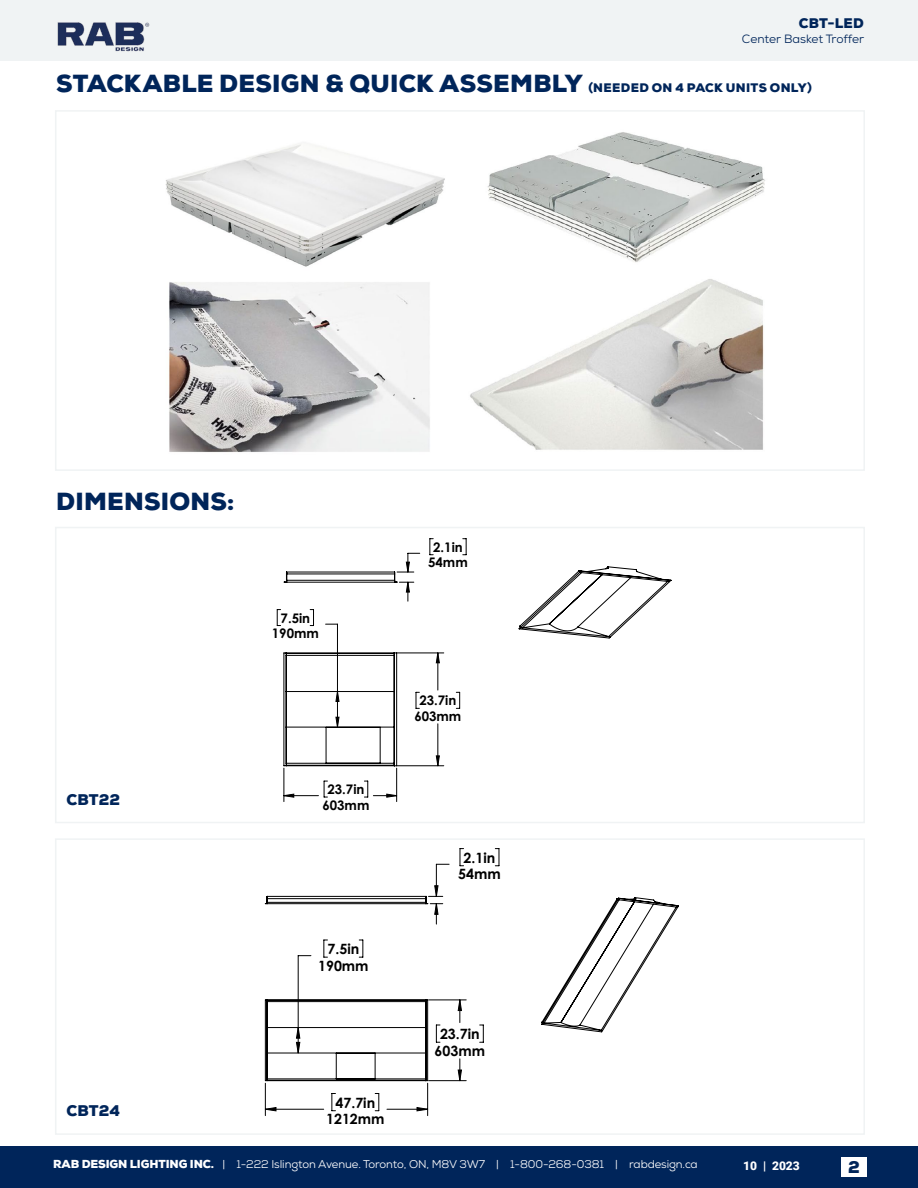
<style>
.page{position:relative;width:918px;height:1188px;background:#fff}
.page>*{position:absolute;margin:0;border:0;box-sizing:border-box;transform-origin:0 0}
.t1{font:900 24px "Nexa";letter-spacing:.01em;color:#00255a}
.t2{font:900 16.5px "Nexa";color:#00255a}
.t3{font:900 15px "Nexa";color:#00255a}
.t4{font:700 14.25px/16.6px "Century Gothic";color:#000;text-align:center}
.t5{font:900 13.5px "Nexa";letter-spacing:.015em;color:#00255a}
.t6{font:700 13.2px/15.5px "Century Gothic";color:#000;text-align:center}
.t7{font:12px "Nexa";letter-spacing:-.005em;color:#00255a}
.t8{font:900 12px "Roboto";color:#fff}
.t9{font:11.25px "Nexa";letter-spacing:-.01em;color:#fff}
.s1{font-size:12px}
.s2{font-weight:900}
</style>
<div class="page">
<div style="left:0;top:1147px;width:918px;height:41px;background:#00255a"></div>
<div style="left:0;top:0;width:918px;height:60px;background:#f0f3f4"></div>
<img style="left:57px;top:22px;width:93px;height:30px">
<div style="left:841px;top:1158px;width:26px;height:19px;background:#fff"></div>
<svg style="left:456px;top:692px;width:4px;height:17px"></svg>
<hr style="left:397px;top:766px;width:47px;height:1px;background:#000">
<hr style="left:397px;top:653px;width:47px;height:1px;background:#000">
<hr style="left:396px;top:768px;width:1px;height:34px;background:#000">
<hr style="left:284px;top:768px;width:1px;height:34px;background:#000">
<svg style="left:463px;top:538px;width:4px;height:17px"></svg>
<svg style="left:277px;top:538px;width:163px;height:260px"></svg>
<svg style="left:519px;top:566px;width:152px;height:72px"></svg>
<div style="left:55px;top:527px;width:810px;height:296px;border:2px solid #f0f3f4"></div>
<img style="left:165px;top:132px;width:600px;height:320px">
<div style="left:55px;top:110px;width:810px;height:361px;border:2px solid #f0f3f4"></div>
<svg style="left:460px;top:848px;width:4px;height:19px"></svg>
<svg style="left:495px;top:848px;width:5px;height:19px"></svg>
<svg style="left:437px;top:864px;width:12px;height:1px"></svg>
<hr style="left:436px;top:864px;width:1px;height:32px;background:#000">
<svg style="left:480px;top:1025px;width:4px;height:18px"></svg>
<hr style="left:429px;top:1000px;width:37px;height:1px;background:#000">
<hr style="left:429px;top:1080px;width:37px;height:1px;background:#000">
<hr style="left:265px;top:1083px;width:1px;height:33px;background:#000">
<hr style="left:427px;top:1083px;width:1px;height:33px;background:#000">
<svg style="left:265px;top:886px;width:196px;height:225px"></svg>
<hr style="left:267px;top:902px;width:159px;height:1px;background:#000">
<hr style="left:267px;top:903px;width:159px;height:1px;background:#000">
<hr style="left:267px;top:898px;width:159px;height:1px;background:#000">
<hr style="left:267px;top:896px;width:159px;height:1px;background:#000">
<svg style="left:426px;top:896px;width:17px;height:28px"></svg>
<svg style="left:265px;top:896px;width:3px;height:9px"></svg>
<svg style="left:336px;top:1054px;width:1px;height:25px"></svg>
<svg style="left:375px;top:1054px;width:1px;height:25px"></svg>
<hr style="left:267px;top:1053px;width:159px;height:1px;background:#000">
<hr style="left:267px;top:1027px;width:159px;height:1px;background:#000">
<hr style="left:267px;top:1001px;width:159px;height:1px;background:#000">
<hr style="left:267px;top:1079px;width:159px;height:1px;background:#000">
<hr style="left:267px;top:1080px;width:159px;height:1px;background:#000">
<hr style="left:267px;top:1000px;width:159px;height:1px;background:#000">
<svg style="left:265px;top:1000px;width:3px;height:81px"></svg>
<svg style="left:426px;top:1000px;width:2px;height:81px"></svg>
<svg style="left:541px;top:897px;width:138px;height:135px"></svg>
<div style="left:55px;top:838px;width:810px;height:297px;border:2px solid #f0f3f4"></div>
<p class="t5" style="left:799px;top:14px;width:67px">CBT-LED</p>
<p class="t7" style="left:742px;top:31px;width:124px">Center Basket Troffer</p>
<h1 class="t1" style="left:56px;top:68px;width:757px">STACKABLE DESIGN &amp; QUICK ASSEMBLY <span class="s1">(NEEDED ON 4 PACK UNITS ONLY)</span></h1>
<h1 class="t1" style="left:56px;top:486px;width:180px">DIMENSIONS:</h1>
<h3 class="t3" style="left:67px;top:789px;width:55px">CBT22</h3>
<h3 class="t3" style="left:67px;top:1101px;width:55px">CBT24</h3>
<p class="t6" style="left:272px;top:610px;width:48px">7.5in<br>190mm</p>
<p class="t6" style="left:322px;top:781px;width:48px">23.7in<br>603mm</p>
<p class="t4" style="left:318px;top:940px;width:52px">7.5in<br>190mm</p>
<p class="t4" style="left:326px;top:1093px;width:60px">47.7in<br>1212mm</p>
<p class="t6" style="left:428px;top:539px;width:41px">2.1in<br>54mm</p>
<p class="t6" style="left:414px;top:692px;width:48px">23.7in<br>603mm</p>
<p class="t4" style="left:458px;top:849px;width:44px">2.1in<br>54mm</p>
<p class="t4" style="left:435px;top:1025px;width:52px">23.7in<br>603mm</p>
<p class="t9" style="left:53px;top:1157px;width:646px"><span class="s2">RAB DESIGN LIGHTING INC.</span> | 1-222 Islington Avenue. Toronto, ON, M8V 3W7 | 1-800-268-0381 | rabdesign.ca</p>
<p class="t8" style="left:743px;top:1157px;width:58px">10 | 2023</p>
<h2 class="t2" style="left:848px;top:1156px;width:13px">2</h2>
</div>
